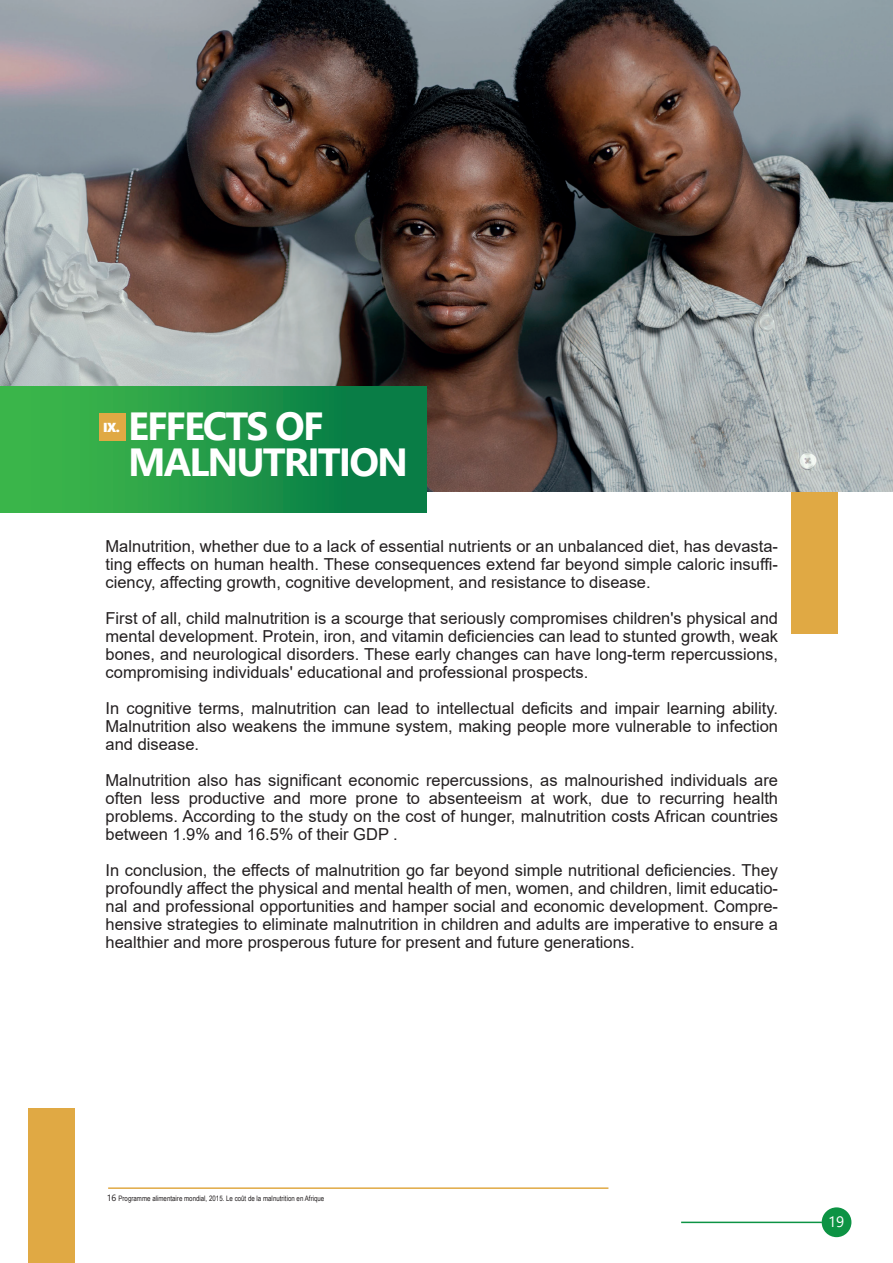
<style>
.page{position:relative;width:893px;height:1263px;background:#fff}
.page>*{position:absolute;margin:0;border:0;box-sizing:border-box;transform-origin:0 0}
.t1{font:700 39.15px/36px "Segoe UI";letter-spacing:-.05em;color:#fff}
.t2{font:16.5px/18px "Arial";color:#231f20;text-align:justify}
.t3{font:15px "Segoe UI";color:#fff}
.t4{font:13.05px "Segoe UI Black";color:#fff}
.t5{font:7.5px "Arial Narrow";color:#231f20}
.s1{font-family:"Segoe UI";font-size:9px}
</style>
<div class="page">
<div style="left:791px;top:380px;width:46px;height:253px;background:#e0a944"></div>
<img style="left:0;top:0;width:893px;height:491px">
<div style="left:28px;top:1108px;width:47px;height:155px;background:#e0a944"></div>
<div style="left:822px;top:1207px;width:29px;height:30px;background:#0d9344;border-radius:50%"></div>
<hr style="left:681px;top:1221px;width:141px;height:2px;background:#0d9344">
<div style="left:0;top:387px;width:427px;height:125px;background:linear-gradient(to right,#42bc4b,#027645)"></div>
<div style="left:99px;top:413px;width:27px;height:28px;background:#e0a944"></div>
<hr style="left:108px;top:1187px;width:500px;height:2px;background:#e0a944">
<p class="t4" style="left:103px;top:418px;width:18px">IX.</p>
<h1 class="t1" style="left:128px;top:405px;width:281px">EFFECTS OF<br>MALNUTRITION</h1>
<p class="t2" style="left:106px;top:537px;width:674px">Malnutrition, whether due to a lack of essential nutrients or an unbalanced diet, has devasta&shy;ting effects on human health. These consequences extend far beyond simple caloric insuffi&shy;ciency, affecting growth, cognitive development, and resistance to disease.</p>
<p class="t2" style="left:106px;top:609px;width:674px">First of all, child malnutrition is a scourge that seriously compromises children's physical and mental development. Protein, iron, and vitamin deficiencies can lead to stunted growth, weak bones, and neurological disorders. These early changes can have long-term repercussions, compromising individuals' educational and professional prospects.</p>
<p class="t2" style="left:106px;top:699px;width:674px">In cognitive terms, malnutrition can lead to intellectual deficits and impair learning ability.<br>Malnutrition also weakens the immune system, making people more vulnerable to infection and disease.</p>
<p class="t2" style="left:106px;top:771px;width:674px">Malnutrition also has significant economic repercussions, as malnourished individuals are often less productive and more prone to absenteeism at work, due to recurring health problems. According to the study on the cost of hunger, malnutrition costs African countries between 1.9% and 16.5% of their GDP .</p>
<p class="t2" style="left:106px;top:861px;width:674px">In conclusion, the effects of malnutrition go far beyond simple nutritional deficiencies. They profoundly affect the physical and mental health of men, women, and children, limit educatio&shy;nal and professional opportunities and hamper social and economic development. Compre&shy;hensive strategies to eliminate malnutrition in children and adults are imperative to ensure a healthier and more prosperous future for present and future generations.</p>
<p class="t5" style="left:107px;top:1193px;width:219px"><span class="s1">16</span> Programme alimentaire mondial, 2015. Le coût de la malnutrition en Afrique</p>
<p class="t3" style="left:828px;top:1207px;width:18px">19</p>
</div>
